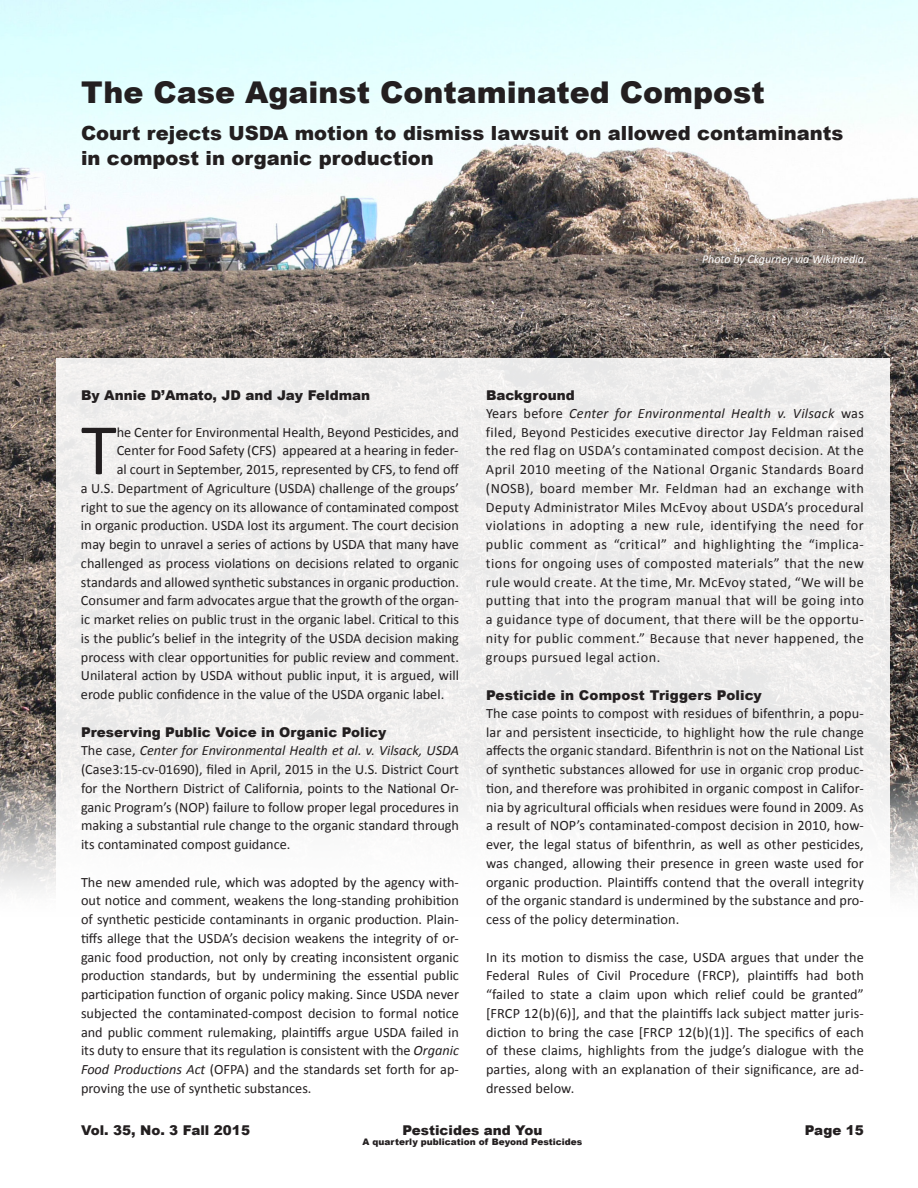
<style>
.page{position:relative;width:918px;height:1188px;background:#fff}
.page>*{position:absolute;margin:0;border:0;box-sizing:border-box;transform-origin:0 0}
.t1{font:73.35px "Calibri";color:#231f20}
.t2{font:900 30px "Arial";color:#231f20}
.t3{font:900 19.5px/25.5px "Arial";color:#231f20}
.t4{font:14.25px/18.8px "Calibri";color:#231f20;text-align:justify}
.t5{font:900 13.5px "Arial";color:#231f20}
.t6{font:italic 12px "Calibri";color:#fff}
.t7{font:900 9px "Arial";color:#231f20}
.s1{font-style:italic}
</style>
<div class="page">
<img style="left:0;top:0;width:918px;height:893px">
<div style="left:56px;top:359px;width:834px;height:749px;background:linear-gradient(to right,#f5f5f4,#f5f4f4)"></div>
<p class="t2" style="left:81px;top:71px;width:685px">The Case Against Contaminated Compost</p>
<p class="t3" style="left:81px;top:119px;width:764px">Court rejects USDA motion to dismiss lawsuit on allowed contaminants in compost in organic production</p>
<p class="t6" style="left:702px;top:251px;width:167px">Photo by Ckgurney via Wikimedia.</p>
<p class="t5" style="left:81px;top:385px;width:291px">By Annie D’Amato, JD and Jay Feldman</p>
<p class="t1" style="left:81px;top:403px;width:37px">T</p>
<p class="t4" style="left:117px;top:423px;width:344px">he Center for Environmental Health, Beyond Pesticides, and</p>
<p class="t4" style="left:117px;top:441px;width:343px">Center for Food Safety (CFS) appeared at a hearing in feder-</p>
<p class="t4" style="left:117px;top:460px;width:344px">al court in September, 2015, represented by CFS, to fend off</p>
<p class="t4" style="left:81px;top:479px;width:380px">a U.S. Department of Agriculture (USDA) challenge of the groups’</p>
<p class="t4" style="left:81px;top:498px;width:379px">right to sue the agency on its allowance of contaminated compost</p>
<p class="t4" style="left:81px;top:516px;width:379px">in organic production. USDA lost its argument. The court decision</p>
<p class="t4" style="left:81px;top:535px;width:380px">may begin to unravel a series of actions by USDA that many have</p>
<p class="t4" style="left:81px;top:554px;width:379px">challenged as process violations on decisions related to organic</p>
<p class="t4" style="left:81px;top:573px;width:379px">standards and allowed synthetic substances in organic production.</p>
<p class="t4" style="left:81px;top:591px;width:379px">Consumer and farm advocates argue that the growth of the organ-</p>
<p class="t4" style="left:81px;top:610px;width:379px">ic market relies on public trust in the organic label. Critical to this</p>
<p class="t4" style="left:81px;top:629px;width:379px">is the public’s belief in the integrity of the USDA decision making</p>
<p class="t4" style="left:81px;top:648px;width:379px">process with clear opportunities for public review and comment.</p>
<p class="t4" style="left:81px;top:666px;width:379px">Unilateral action by USDA without public input, it is argued, will</p>
<p class="t4" style="left:81px;top:685px;width:365px">erode public confidence in the value of the USDA organic label.</p>
<p class="t5" style="left:81px;top:723px;width:307px">Preserving Public Voice in Organic Policy</p>
<p class="t4" style="left:81px;top:741px;width:380px">The case, <span class="s1">Center for Environmental Health et al. v. Vilsack, USDA </span>(Case3:15-cv-01690), filed in April, 2015 in the U.S. District Court for the Northern District of California, points to the National Or&shy;ganic Program’s (NOP) failure to follow proper legal procedures in making a substantial rule change to the organic standard through its contaminated compost guidance.</p>
<p class="t4" style="left:81px;top:873px;width:380px">The new amended rule, which was adopted by the agency with&shy;out notice and comment, weakens the long-standing prohibition of synthetic pesticide contaminants in organic production. Plain&shy;tiffs allege that the USDA’s decision weakens the integrity of or&shy;ganic food production, not only by creating inconsistent organic production standards, but by undermining the essential public participation function of organic policy making. Since USDA never subjected the contaminated-compost decision to formal notice and public comment rulemaking, plaintiffs argue USDA failed in its duty to ensure that its regulation is consistent with the <span class="s1">Organic Food Productions Act</span> (OFPA) and the standards set forth for ap&shy;proving the use of synthetic substances.</p>
<p class="t5" style="left:486px;top:385px;width:90px">Background</p>
<p class="t4" style="left:486px;top:404px;width:380px">Years before <span class="s1">Center for Environmental Health v. Vilsack</span> was filed, Beyond Pesticides executive director Jay Feldman raised the red flag on USDA’s contaminated compost decision. At the April 2010 meeting of the National Organic Standards Board (NOSB), board member Mr. Feldman had an exchange with Deputy Administrator Miles McEvoy about USDA’s procedural violations in adopting a new rule, identifying the need for public comment as “critical” and highlighting the “implica&shy;tions for ongoing uses of composted materials” that the new rule would create. At the time, Mr. McEvoy stated, “We will be putting that into the program manual that will be going into a guidance type of document, that there will be the opportu&shy;nity for public comment.” Because that never happened, the groups pursued legal action.</p>
<p class="t5" style="left:486px;top:685px;width:277px">Pesticide in Compost Triggers Policy</p>
<p class="t4" style="left:486px;top:704px;width:379px">The case points to compost with residues of bifenthrin, a popu&shy;lar and persistent insecticide, to highlight how the rule change affects the organic standard. Bifenthrin is not on the National List of synthetic substances allowed for use in organic crop produc&shy;tion, and therefore was prohibited in organic compost in Califor&shy;nia by agricultural officials when residues were found in 2009. As a result of NOP’s contaminated-compost decision in 2010, how&shy;ever, the legal status of bifenthrin, as well as other pesticides, was changed, allowing their presence in green waste used for organic production. Plaintiffs contend that the overall integrity of the organic standard is undermined by the substance and pro&shy;cess of the policy determination.</p>
<p class="t4" style="left:486px;top:948px;width:379px">In its motion to dismiss the case, USDA argues that under the Federal Rules of Civil Procedure (FRCP), plaintiffs had both “failed to state a claim upon which relief could be granted” [FRCP 12(b)(6)], and that the plaintiffs lack subject matter juris&shy;diction to bring the case [FRCP 12(b)(1)]. The specifics of each of these claims, highlights from the judge’s dialogue with the parties, along with an explanation of their significance, are ad&shy;dressed below.</p>
<p class="t5" style="left:81px;top:1120px;width:171px">Vol. 35, No. 3 Fall 2015</p>
<p class="t5" style="left:402px;top:1120px;width:142px">Pesticides and You</p>
<p class="t7" style="left:363px;top:1136px;width:221px">A quarterly publication of Beyond Pesticides</p>
<p class="t5" style="left:805px;top:1120px;width:61px">Page 15</p>
</div>
